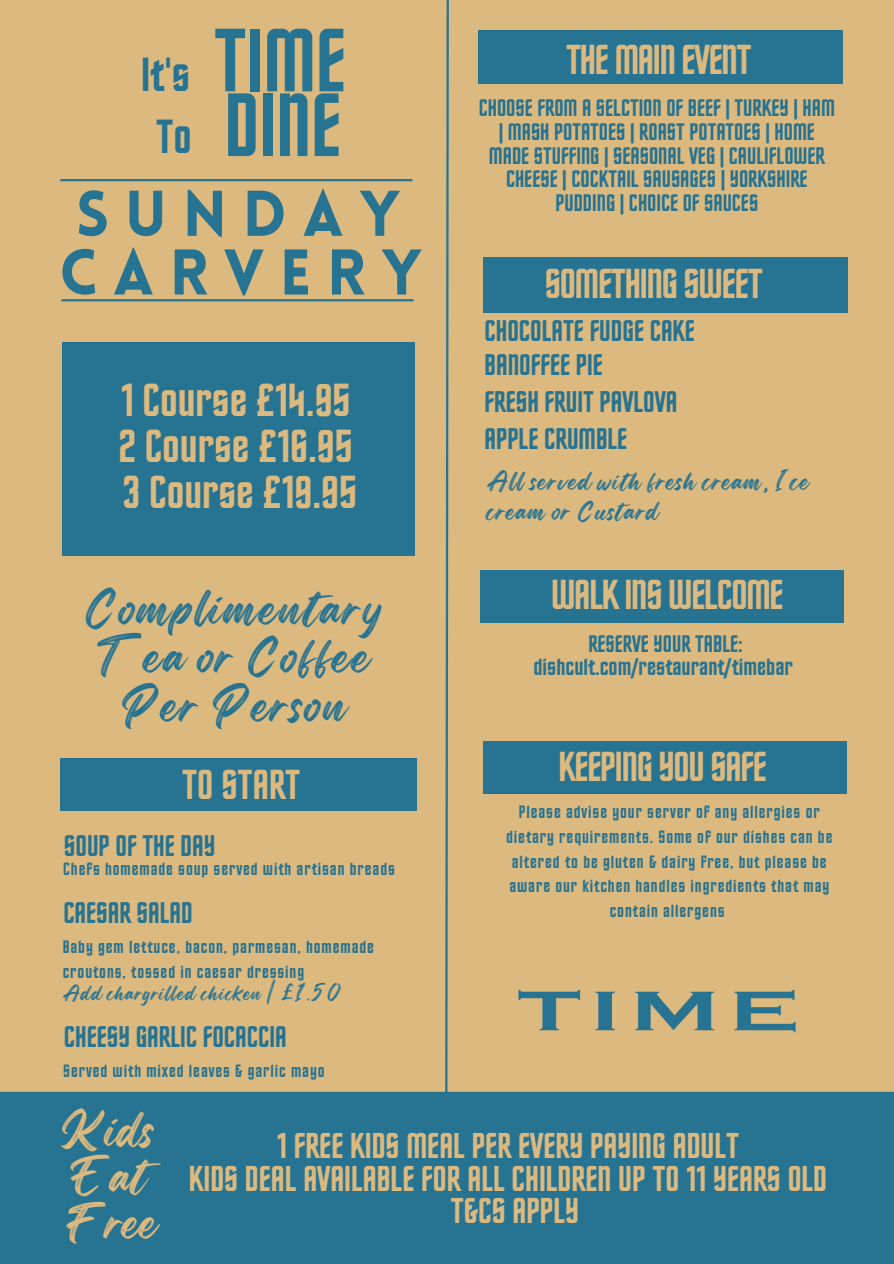
<style>
.page{position:relative;width:894px;height:1264px;background:#fff}
.page>*{position:absolute;margin:0;border:0;box-sizing:border-box;transform-origin:0 0}
.t1{font:90.15px "Horta";color:#277392}
.t2{font:900 63px "Lovelo";letter-spacing:.245em;color:#277392}
.t3{font:48px "Horta";color:#277392}
.t4{font:46.5px "Horta";color:#dcb97f}
.t5{font:43.5px/48.4px "Regular Brush";letter-spacing:.05em;color:#277392;text-align:center}
.t6{font:43.5px "Regular Brush";color:#dcb97f}
.t7{font:42px "Horta";letter-spacing:-.03em;color:#dcb97f}
.t8{font:36px "Horta";color:#dcb97f}
.t9{font:30px "Horta";color:#277392}
.t10{font:24px/23.7px "Horta";color:#277392;text-align:center}
.t11{font:22.5px/30.5px "Regular Brush";letter-spacing:.05em;color:#277392}
.t12{font:18px/24.8px "Horta";letter-spacing:.05em;color:#277392}
.t13{font:18px "Regular Brush";letter-spacing:.05em;color:#277392}
</style>
<div class="page">
<div style="left:0;top:0;width:893px;height:1263px;background:#dcb97f"></div>
<svg style="left:445px;top:0;width:4px;height:1091px"></svg>
<hr style="left:61px;top:179px;width:350px;height:2px;background:#277392">
<hr style="left:62px;top:299px;width:350px;height:2px;background:#277392">
<div style="left:62px;top:342px;width:352px;height:213px;background:#277392"></div>
<div style="left:478px;top:30px;width:364px;height:53px;background:#277392"></div>
<div style="left:60px;top:758px;width:357px;height:53px;background:#277392"></div>
<div style="left:482px;top:257px;width:365px;height:56px;background:#277392"></div>
<div style="left:480px;top:570px;width:363px;height:52px;background:#277392"></div>
<div style="left:483px;top:740px;width:363px;height:53px;background:#277392"></div>
<img style="left:518px;top:989px;width:278px;height:44px">
<div style="left:0;top:1091px;width:893px;height:172px;background:#277392"></div>
<p class="t1" style="left:214px;top:23px;width:133px">TIME</p>
<p class="t1" style="left:224px;top:87px;width:118px">DINE</p>
<p class="t3" style="left:141px;top:55px;width:50px">It's</p>
<p class="t3" style="left:156px;top:117px;width:37px">To</p>
<p class="t2" style="left:76px;top:188px;width:326px">SUNDAY</p>
<p class="t2" style="left:59px;top:247px;width:364px">cARVERY</p>
<p class="t4" style="left:121px;top:380px;width:231px">1 Course £14.95</p>
<p class="t4" style="left:118px;top:426px;width:236px">2 Course £16.95</p>
<p class="t4" style="left:123px;top:472px;width:236px">3 Course £19.95</p>
<p class="t5" style="left:84px;top:583px;width:300px">Complimentary<br>Tea or Coffee<br>Per Person</p>
<p class="t7" style="left:182px;top:767px;width:120px">TO START</p>
<p class="t9" style="left:64px;top:833px;width:153px">SOUP OF THE DAY</p>
<p class="t12" style="left:63px;top:858px;width:333px">Chefs homemade soup served with artisan breads</p>
<p class="t9" style="left:63px;top:900px;width:131px">CAESAR SALAD</p>
<p class="t12" style="left:63px;top:936px;width:313px">Baby gem lettuce, bacon, parmesan, homemade croutons, tossed in caesar dressing</p>
<p class="t13" style="left:63px;top:978px;width:280px">Add chargrilled chicken | £1.50</p>
<p class="t9" style="left:64px;top:1023px;width:224px">CHEESY GARLIC FOCACCIA</p>
<p class="t12" style="left:63px;top:1059px;width:263px">Served with mixed leaves &amp; garlic mayo</p>
<p class="t7" style="left:566px;top:42px;width:187px">THE MAIN EVENT</p>
<p class="t10" style="left:478px;top:98px;width:357px">CHOOSE FROM A SELCTION OF BEEF | TURKEY | HAM | MASH POTATOES | ROAST POTATOES | HOME MADE STUFFING | SEASONAL VEG | CAULIFLOWER CHEESE | COCKTAIL SAUSAGES | YORKSHIRE PUDDING | CHOICE OF SAUCES</p>
<p class="t7" style="left:544px;top:266px;width:219px">SOMETHING SWEET</p>
<p class="t9" style="left:484px;top:318px;width:212px">CHOCOLATE FUDGE CAKE</p>
<p class="t9" style="left:484px;top:352px;width:120px">BANOFFEE PIE</p>
<p class="t9" style="left:484px;top:389px;width:194px">FRESH FRUIT PAVLOVA</p>
<p class="t9" style="left:484px;top:426px;width:144px">APPLE CRUMBLE</p>
<p class="t11" style="left:486px;top:465px;width:324px">All served with fresh cream, Ice cream or Custard</p>
<p class="t7" style="left:551px;top:577px;width:234px">WALK INS WELCOME</p>
<p class="t10" style="left:533px;top:635px;width:261px;line-height:22.5px">RESERVE YOUR TABLE: dishcult.com/restaurant/timebar</p>
<p class="t7" style="left:558px;top:749px;width:210px">KEEPING YOU SAFE</p>
<p class="t12" style="left:506px;top:801px;width:328px;text-align:center">Please advise your server of any allergies or dietary requirements. Some of our dishes can be altered to be gluten &amp; dairy free, but please be aware our kitchen handles ingredients that may contain allergens</p>
<p class="t6" style="left:60px;top:1095px;width:96px">Kids</p>
<p class="t6" style="left:68px;top:1141px;width:80px">Eat</p>
<p class="t6" style="left:65px;top:1187px;width:94px">Free</p>
<p class="t8" style="left:277px;top:1130px;width:463px">1 FREE KIDS MEAL PER EVERY PAYING ADULT</p>
<p class="t8" style="left:189px;top:1163px;width:639px">KIDS DEAL AVAILABLE FOR ALL CHILDREN UP TO 11 YEARS OLD</p>
<p class="t8" style="left:450px;top:1195px;width:130px">T&amp;CS APPLY</p>
</div>
